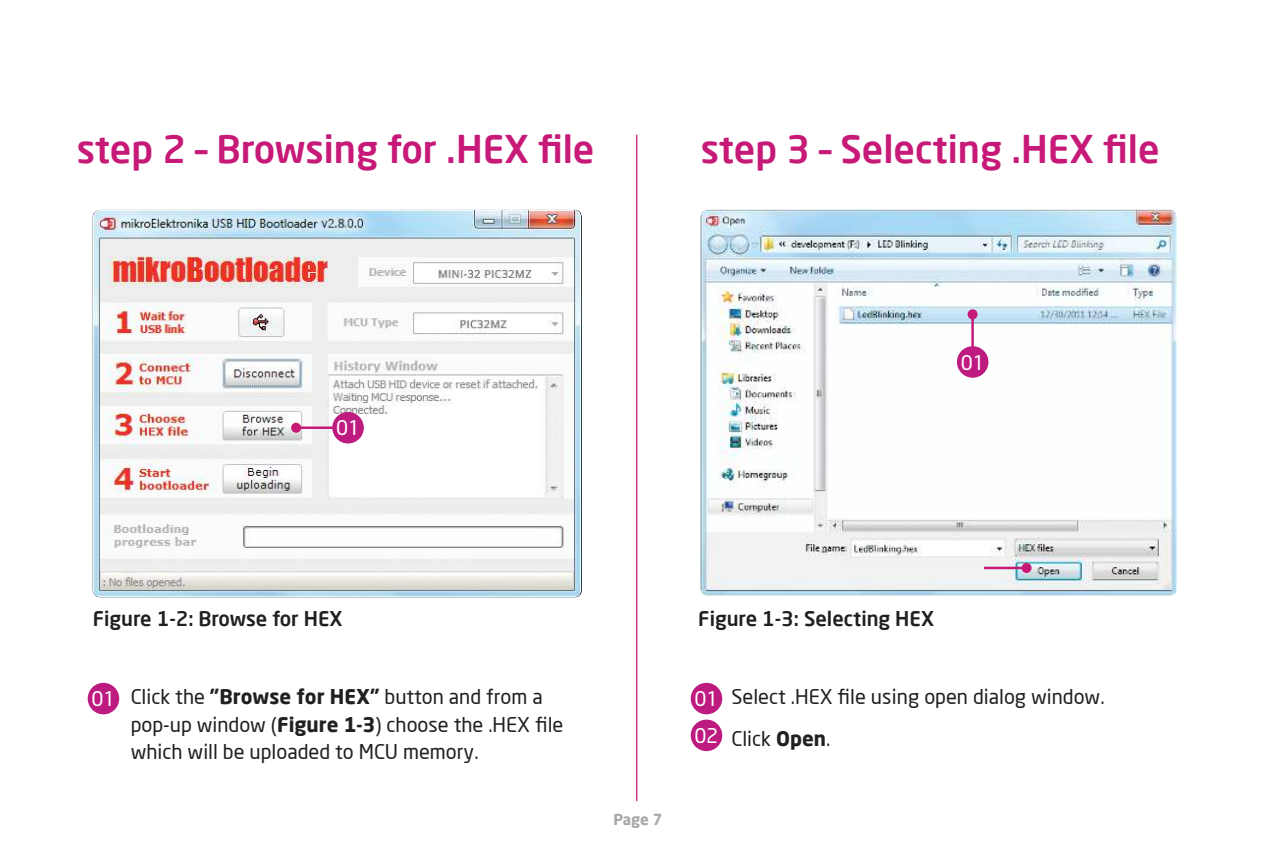
<style>
.page{position:relative;width:1276px;height:851px;background:#fff}
.page>*{position:absolute;margin:0;border:0;box-sizing:border-box;transform-origin:0 0}
.t1{font:500 37.5px "Neo Sans Pro";color:#c71978}
.t2{font:20px/27.5px "Neo Sans Pro";color:#221f1f}
.t3{font:500 20px "Neo Sans Pro";color:#221f1f}
.t4{font:20px "Neo Sans";letter-spacing:-.02em;color:#fff}
.t5{font:700 15px "Neo Sans Pro";color:#a7a9ab}
.s1{font-weight:700}
</style>
<div class="page">
<img style="left:93px;top:210px;width:489px;height:387px">
<hr style="left:636px;top:135px;width:1px;height:665px;background:#c71978">
<div style="left:691px;top:719px;width:31px;height:32px;background:#be1b81;border-radius:50%"></div>
<hr style="left:296px;top:426px;width:44px;height:3px;background:#c71978">
<div style="left:291px;top:422px;width:10px;height:10px;background:#c71978;border-radius:50%"></div>
<img style="left:701px;top:210px;width:475px;height:385px">
<hr style="left:971px;top:314px;width:3px;height:33px;background:#c71978">
<div style="left:967px;top:309px;width:10px;height:10px;background:#c71978;border-radius:50%"></div>
<div style="left:957px;top:346px;width:31px;height:31px;background:#be1b81;border-radius:50%"></div>
<hr style="left:984px;top:566px;width:42px;height:3px;background:#c71978">
<div style="left:1021px;top:563px;width:10px;height:10px;background:#c71978;border-radius:50%"></div>
<div style="left:88px;top:682px;width:31px;height:32px;background:#be1b81;border-radius:50%"></div>
<div style="left:332px;top:412px;width:32px;height:31px;background:#be1b81;border-radius:50%"></div>
<div style="left:691px;top:682px;width:31px;height:32px;background:#be1b81;border-radius:50%"></div>
<h1 class="t1" style="left:77px;top:126px;width:519px">step 2 – Browsing for .HEX 昀椀le</h1>
<h1 class="t1" style="left:701px;top:126px;width:460px">step 3 – Selecting .HEX 昀椀le</h1>
<p class="t4" style="left:336px;top:420px;width:25px">01</p>
<p class="t4" style="left:960px;top:354px;width:25px">01</p>
<p class="t3" style="left:93px;top:610px;width:251px">Figure 1-2: Browse for HEX</p>
<p class="t3" style="left:698px;top:610px;width:237px">Figure 1-3: Selecting HEX</p>
<p class="t4" style="left:92px;top:691px;width:25px">01</p>
<p class="t2" style="left:131px;top:685px;width:434px">Click the <span class="s1">”Browse for HEX”</span> button and from a pop-up window (<span class="s1">Figure 1-3</span>) choose the .HEX 昀椀le which will be uploaded to MCU memory.</p>
<p class="t2" style="left:731px;top:675px;width:375px;line-height:41.8px">Select .HEX 昀椀le using open dialog window.<br>Click <span class="s1">Open</span>.</p>
<p class="t4" style="left:694px;top:691px;width:25px">01</p>
<p class="t4" style="left:694px;top:727px;width:25px">02</p>
<p class="t5" style="left:613px;top:812px;width:51px">Page 7</p>
</div>
